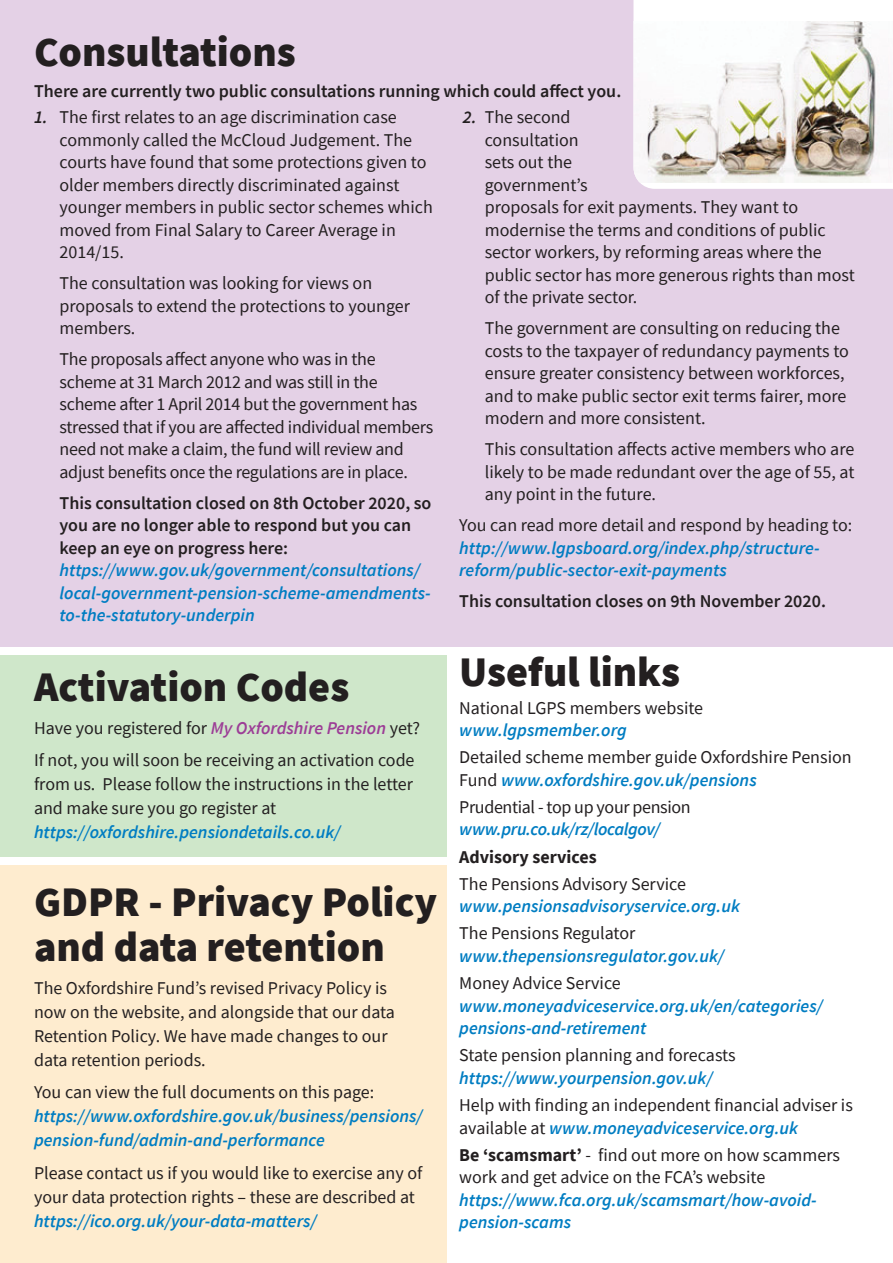
<style>
.page{position:relative;width:893px;height:1263px;background:#fff}
.page>*{position:absolute;margin:0;border:0;box-sizing:border-box;transform-origin:0 0}
.t1{font:900 42px/45px "Source Sans Pro";color:#231f20}
.t2{font:18px/22.5px "Source Sans Pro";color:#231f20}
.t3{font:italic 600 18px/22.5px "Source Sans Pro";color:#007dc2}
.t4{font:600 18px "Source Sans Pro";color:#231f20}
.t5{font:18px/22.5px "Source Sans Pro";letter-spacing:-.02em;color:#231f20}
.t6{font:700 18px "Source Sans Pro";color:#231f20}
.s1{font-weight:600;font-style:italic}
.s2{font-style:normal;color:#231f20}
.s3{font-weight:400;font-style:normal;color:#231f20}
.s4{font-weight:600;font-style:italic;color:#9c3d96}
.s5{font-weight:600;font-style:italic;color:#007dc2}
.s6{font-weight:700}
</style>
<div class="page">
<div style="left:0;top:0;width:893px;height:646px;background:#e4d1e6"></div>
<div style="left:0;top:655px;width:446px;height:202px;background:#cfe7ca"></div>
<div style="left:0;top:865px;width:446px;height:398px;background:#feeccf"></div>
<div style="left:633px;top:0;width:260px;height:189px;background:#fff"></div>
<img style="left:633px;top:22px;width:260px;height:160px">
<p class="t1" style="left:34px;top:28px;width:263px">Consultations</p>
<p class="t4" style="left:34px;top:79px;width:589px">There are currently two public consultations running which could affect you.</p>
<p class="t2" style="left:60px;top:105px;width:375px;text-indent:-26px"><span class="s1">1.</span> The first relates to an age discrimination case commonly called the McCloud Judgement. The courts have found that some protections given to older members directly discriminated against younger members in public sector schemes which moved from Final Salary to Career Average in 2014/15.</p>
<p class="t2" style="left:60px;top:271px;width:352px">The consultation was looking for views on proposals to extend the protections to younger members.</p>
<p class="t2" style="left:60px;top:347px;width:375px">The proposals affect anyone who was in the scheme at 31 March 2012 and was still in the scheme after 1 April 2014 but the government has stressed that if you are affected individual members need not make a claim, the fund will review and adjust benefits once the regulations are in place.</p>
<p class="t3" style="left:60px;top:491px;width:373px"><span class="s2">This consultation closed on 8th October 2020, so you are no longer able to respond but you can keep an eye on progress here: </span>https://www.gov.uk/government/consultations/ local-government-pension-scheme-amendments&shy;to-the-statutory-underpin</p>
<p class="t2" style="left:485px;top:105px;width:371px;text-indent:-22px"><span class="s1">2.</span> The second<br>consultation<br>sets out the<br>government’s<br>proposals for exit payments. They want to modernise the terms and conditions of public sector workers, by reforming areas where the public sector has more generous rights than most of the private sector.</p>
<p class="t2" style="left:485px;top:316px;width:366px">The government are consulting on reducing the costs to the taxpayer of redundancy payments to ensure greater consistency between workforces, and to make public sector exit terms fairer, more modern and more consistent.</p>
<p class="t2" style="left:485px;top:437px;width:371px;text-align:justify">This consultation affects active members who are likely to be made redundant over the age of 55, at any point in the future.</p>
<p class="t3" style="left:459px;top:513px;width:395px"><span class="s3">You can read more detail and respond by heading to: </span>http://www.lgpsboard.org/index.php/structure&shy;reform/public-sector-exit-payments</p>
<p class="t4" style="left:459px;top:589px;width:368px">This consultation closes on 9th November 2020.</p>
<p class="t1" style="left:34px;top:664px;width:317px">Activation Codes</p>
<p class="t2" style="left:34px;top:716px;width:388px">Have you registered for <span class="s4">My Oxfordshire Pension</span> yet?</p>
<p class="t2" style="left:34px;top:748px;width:382px;line-height:24px">If not, you will soon be receiving an activation code from us. Please follow the instructions in the letter and make sure you go register at <span class="s5">https://oxfordshire.pensiondetails.co.uk/</span></p>
<p class="t1" style="left:34px;top:878px;width:405px">GDPR - Privacy Policy and data retention</p>
<p class="t2" style="left:34px;top:975px;width:362px;line-height:24px">The Oxfordshire Fund’s revised Privacy Policy is now on the website, and alongside that our data Retention Policy. We have made changes to our data retention periods.</p>
<p class="t3" style="left:34px;top:1080px;width:390px;line-height:24px"><span class="s3">You can view the full documents on this page: </span>https://www.oxfordshire.gov.uk/business/pensions/ pension-fund/admin-and-performance</p>
<p class="t2" style="left:34px;top:1160px;width:390px;line-height:24px">Please contact us if you would like to exercise any of your data protection rights – these are described at <span class="s5">https://ico.org.uk/your-data-matters/</span></p>
<p class="t1" style="left:459px;top:649px;width:222px">Useful links</p>
<p class="t2" style="left:459px;top:696px;width:245px">National LGPS members website <span class="s5">www.lgpsmember.org</span></p>
<p class="t2" style="left:459px;top:746px;width:394px">Detailed scheme member guide Oxfordshire Pension<br>Fund <span class="s5">www.oxfordshire.gov.uk/pensions</span></p>
<p class="t5" style="left:459px;top:795px;width:233px">Prudential - top up your pension <span class="s5">www.pru.co.uk/rz/localgov/</span></p>
<p class="t6" style="left:459px;top:845px;width:139px">Advisory services</p>
<p class="t3" style="left:459px;top:872px;width:282px"><span class="s3">The Pensions Advisory Service </span>www.pensionsadvisoryservice.org.uk</p>
<p class="t3" style="left:459px;top:922px;width:267px"><span class="s3">The Pensions Regulator </span>www.thepensionsregulator.gov.uk/</p>
<p class="t3" style="left:459px;top:971px;width:365px"><span class="s3">Money Advice Service </span>www.moneyadviceservice.org.uk/en/categories/ pensions-and-retirement</p>
<p class="t2" style="left:459px;top:1044px;width:278px">State pension planning and forecasts <span class="s5">https://www.yourpension.gov.uk/</span></p>
<p class="t2" style="left:459px;top:1093px;width:395px">Help with finding an independent financial adviser is available at <span class="s5">www.moneyadviceservice.org.uk</span></p>
<p class="t2" style="left:459px;top:1143px;width:382px"><span class="s6">Be ‘scamsmart’</span> - find out more on how scammers work and get advice on the FCA’s website <span class="s5">https://www.fca.org.uk/scamsmart/how-avoid&shy;pension-scams</span></p>
</div>
